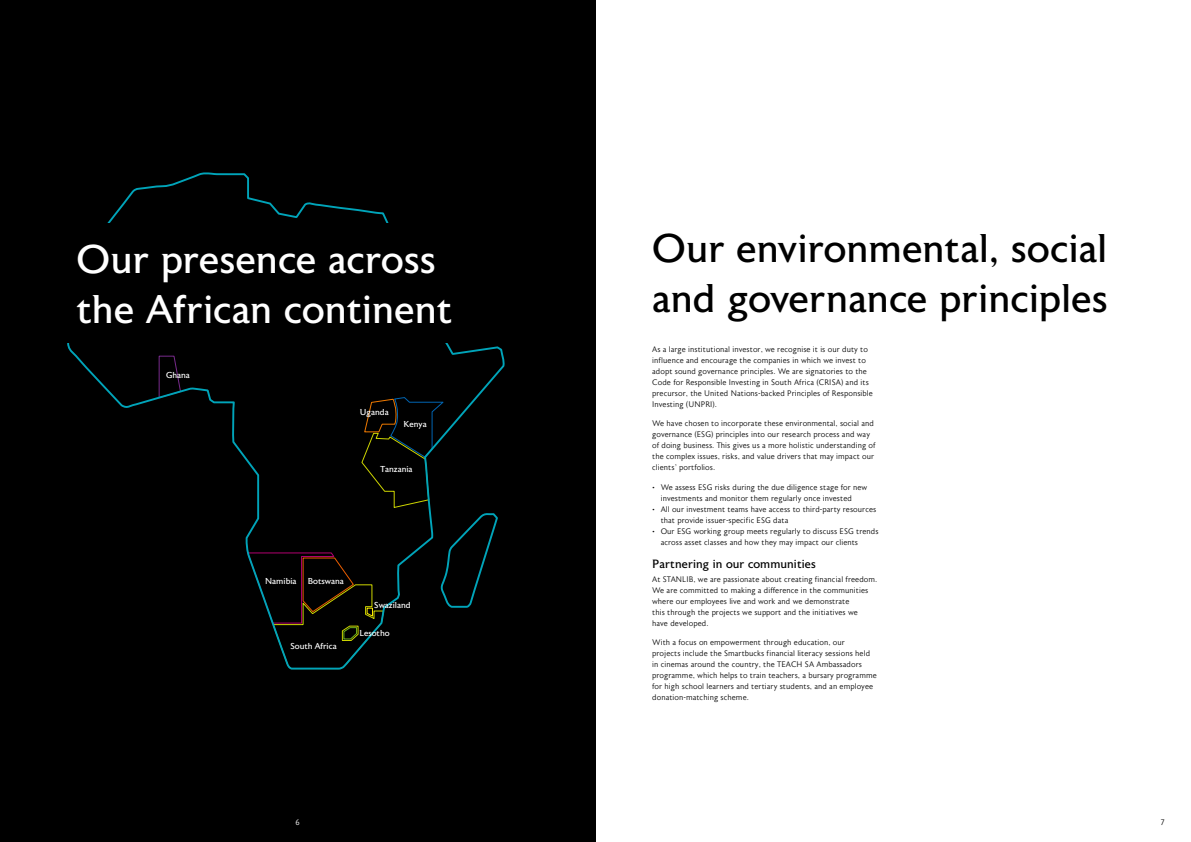
<style>
.page{position:relative;width:1191px;height:842px;background:#fff}
.page>*{position:absolute;margin:0;border:0;box-sizing:border-box;transform-origin:0 0}
.t1{font:40px/50px "Astoria";color:#000}
.t2{font:40px/50px "Astoria";letter-spacing:.005em;color:#fff}
.t3{font:12px "Astoria";letter-spacing:.005em;color:#000}
.t4{font:8.6px "Astoria";color:#fff}
.t5{font:300 8px/11px "Astoria";color:#000}
.t6{font:300 8px "Astoria";color:#fff}
</style>
<div class="page">
<div style="left:0;top:0;width:595px;height:842px;background:#000"></div>
<svg style="left:67px;top:172px;width:438px;height:498px"></svg>
<div style="left:57px;top:223px;width:482px;height:120px;background:#000"></div>
<h1 class="t2" style="left:77px;top:235px;width:377px">Our presence across the African continent</h1>
<h1 class="t1" style="left:652px;top:225px;width:457px">Our environmental, social and governance principles</h1>
<p class="t5" style="left:652px;top:344px;width:222px">As a large institutional investor, we recognise it is our duty to influence and encourage the companies in which we invest to adopt sound governance principles. We are signatories to the Code for Responsible Investing in South Africa (CRISA) and its precursor, the United Nations-backed Principles of Responsible Investing (UNPRI).</p>
<p class="t5" style="left:652px;top:418px;width:225px">We have chosen to incorporate these environmental, social and governance (ESG) principles into our research process and way of doing business. This gives us a more holistic understanding of the complex issues, risks, and value drivers that may impact our clients’ portfolios.</p>
<p class="t5" style="left:660px;top:482px;width:208px;text-indent:-9px">• We assess ESG risks during the due diligence stage for new investments and monitor them regularly once invested</p>
<p class="t5" style="left:660px;top:504px;width:217px;text-indent:-9px">• All our investment teams have access to third-party resources that provide issuer-specific ESG data</p>
<p class="t5" style="left:660px;top:526px;width:219px;text-indent:-9px">• Our ESG working group meets regularly to discuss ESG trends across asset classes and how they may impact our clients</p>
<h2 class="t3" style="left:652px;top:558px;width:165px">Partnering in our communities</h2>
<p class="t5" style="left:652px;top:574px;width:227px">At STANLIB, we are passionate about creating financial freedom.<br>We are committed to making a difference in the communities where our employees live and work and we demonstrate<br>this through the projects we support and the initiatives we<br>have developed.</p>
<p class="t5" style="left:652px;top:637px;width:226px">With a focus on empowerment through education, our<br>projects include the Smartbucks financial literacy sessions held in cinemas around the country, the TEACH SA Ambassadors programme, which helps to train teachers, a bursary programme for high school learners and tertiary students, and an employee donation-matching scheme.</p>
<p class="t4" style="left:166px;top:370px;width:25px">Ghana</p>
<p class="t4" style="left:360px;top:407px;width:30px">Uganda</p>
<p class="t4" style="left:403px;top:419px;width:25px">Kenya</p>
<p class="t4" style="left:380px;top:464px;width:34px">Tanzania</p>
<p class="t4" style="left:265px;top:576px;width:33px">Namibia</p>
<p class="t4" style="left:308px;top:576px;width:38px">Botswana</p>
<p class="t4" style="left:374px;top:600px;width:38px">Swaziland</p>
<p class="t4" style="left:359px;top:629px;width:32px">Lesotho</p>
<p class="t4" style="left:290px;top:642px;width:48px">South Africa</p>
<p class="t6" style="left:295px;top:818px;width:6px">6</p>
<p class="t5" style="left:1160px;top:817px;width:5px">7</p>
</div>
